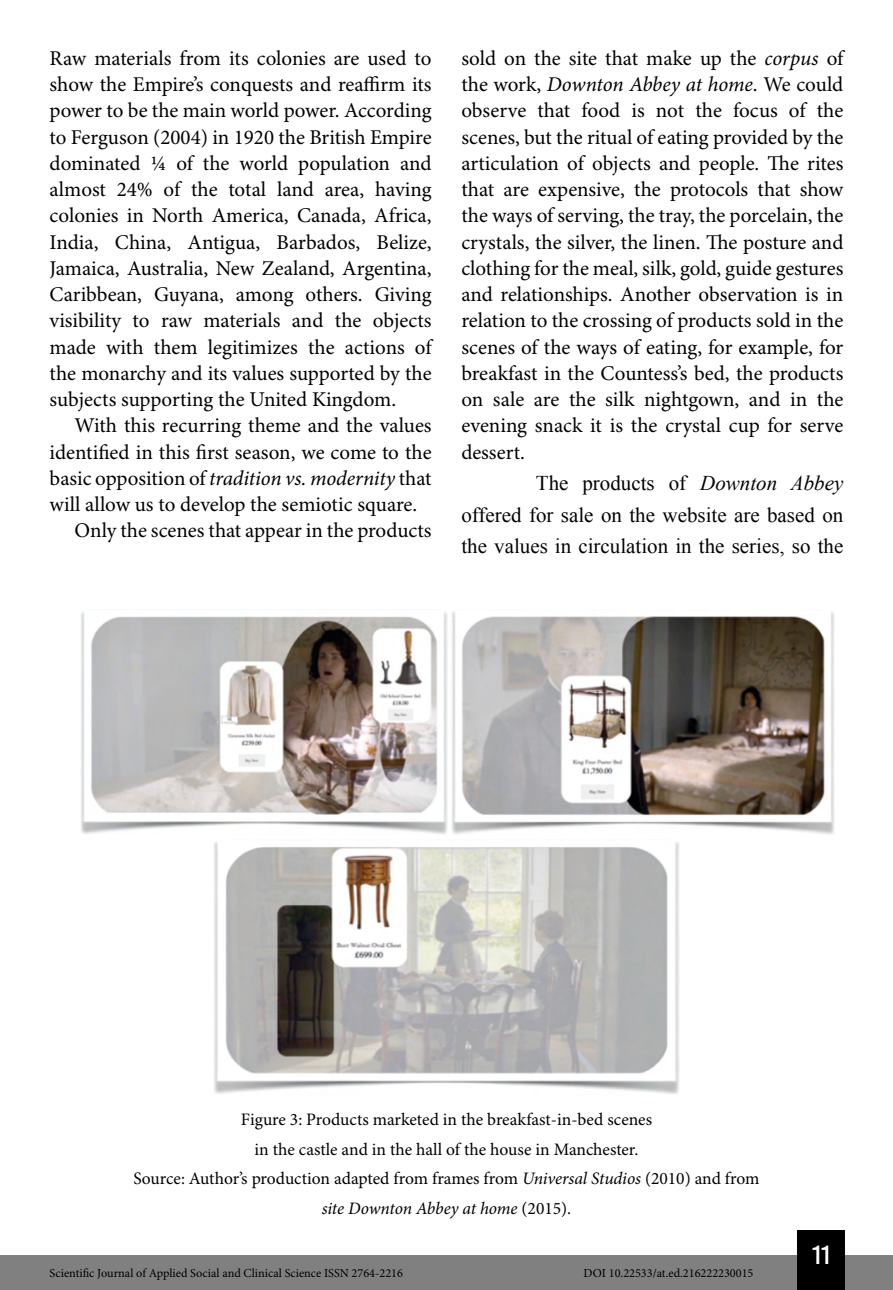
<style>
.page{position:relative;width:893px;height:1290px;background:#fff}
.page>*{position:absolute;margin:0;border:0;box-sizing:border-box;transform-origin:0 0}
.t1{font:26.25px "Bebas Kai";color:#fff}
.t2{font:21px/26.2px "Minion Pro";color:#000;text-align:justify}
.t3{font:21px/31.5px "Times New Roman";color:#020203;text-align:justify}
.t4{font:17.5px/29.4px "Minion Pro";color:#000;text-align:center}
.t5{font:12.25px "Minion Pro";color:#000}
.s1{font-style:italic}
</style>
<div class="page">
<div style="left:0;top:1255px;width:893px;height:35px;background:#808080"></div>
<div style="left:797px;top:1230px;width:48px;height:60px;background:#000"></div>
<img style="left:80px;top:612px;width:368px;height:222px">
<img style="left:452px;top:612px;width:383px;height:222px">
<img style="left:214px;top:842px;width:465px;height:252px">
<p class="t2" style="left:50px;top:46px;width:384px">Raw materials from its colonies are used to show the Empire’s conquests and reaffirm its power to be the main world power. According to Ferguson (2004) in 1920 the British Empire dominated ¼ of the world population and almost 24% of the total land area, having colonies in North America, Canada, Africa, India, China, Antigua, Barbados, Belize, Jamaica, Australia, New Zealand, Argentina, Caribbean, Guyana, among others. Giving visibility to raw materials and the objects made with them legitimizes the actions of the monarchy and its values supported by the subjects supporting the United Kingdom.</p>
<p class="t2" style="left:74px;top:413px;width:359px">With this recurring theme and the values</p>
<p class="t2" style="left:50px;top:440px;width:383px">identified in this first season, we come to the</p>
<p class="t2" style="left:50px;top:466px;width:383px">basic opposition of <span class="s1">tradition vs. modernity</span> that</p>
<p class="t2" style="left:50px;top:492px;width:369px">will allow us to develop the semiotic square.</p>
<p class="t2" style="left:74px;top:518px;width:359px">Only the scenes that appear in the products</p>
<p class="t2" style="left:461px;top:46px;width:384px">sold on the site that make up the <span class="s1">corpus</span> of the work, <span class="s1">Downton Abbey at home</span>. We could observe that food is not the focus of the scenes, but the ritual of eating provided by the articulation of objects and people. The rites that are expensive, the protocols that show the ways of serving, the tray, the porcelain, the crystals, the silver, the linen. The posture and clothing for the meal, silk, gold, guide gestures and relationships. Another observation is in relation to the crossing of products sold in the scenes of the ways of eating, for example, for breakfast in the Countess’s bed, the products on sale are the silk nightgown, and in the evening snack it is the crystal cup for serve dessert.</p>
<p class="t3" style="left:461px;top:467px;width:383px;text-indent:74px">The products of <span class="s1">Downton Abbey </span>offered for sale on the website are based on the values in circulation in the series, so the</p>
<p class="t4" style="left:133px;top:1106px;width:628px">Figure 3: Products marketed in the breakfast-in-bed scenes<br>in the castle and in the hall of the house in Manchester.<br>Source: Author’s production adapted from frames from <span class="s1">Universal Studios</span> (2010) and from <span class="s1">site Downton Abbey at home</span> (2015).</p>
<p class="t5" style="left:50px;top:1266px;width:355px">Scientific Journal of Applied Social and Clinical Science ISSN 2764-2216</p>
<p class="t5" style="left:584px;top:1266px;width:171px">DOI 10.22533/at.ed.216222230015</p>
<p class="t1" style="left:812px;top:1241px;width:19px">11</p>
</div>
